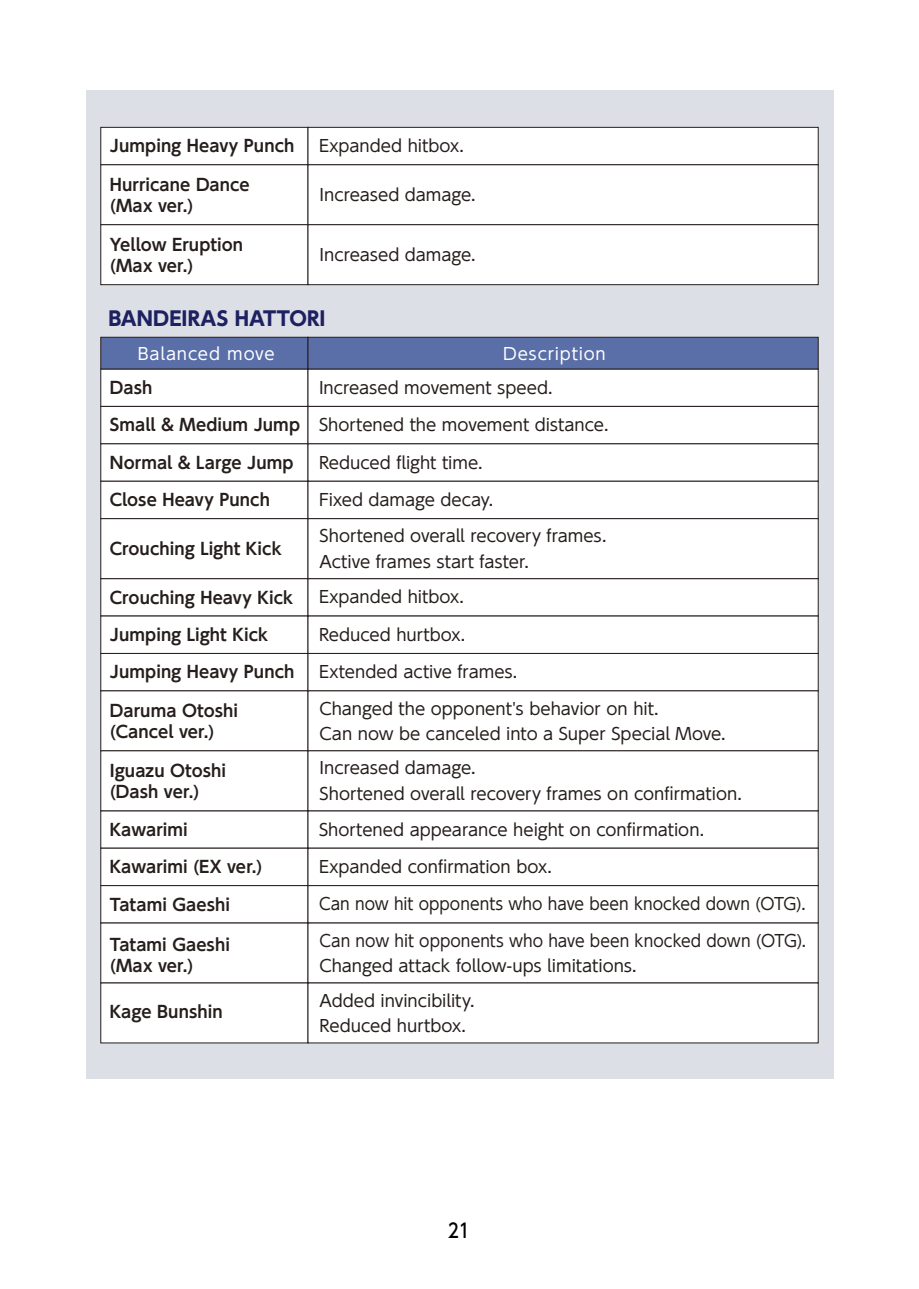
<style>
.page{position:relative;width:919px;height:1289px;background:#fff}
.page>*{position:absolute;margin:0;border:0;box-sizing:border-box;transform-origin:0 0}
.t1{font:700 19.5px "UD Shin Go Pro";letter-spacing:.005em;color:#1e2160}
.t2{font:500 19.5px "UD Shin Go Pro";color:#000;scale:.86 1}
.t3{font:16.5px/25.5px "UD Shin Go Pro";color:#251e1c}
.t4{font:700 16.5px/21px "UD Shin Go Pro De";letter-spacing:.005em;color:#251e1c}
.t5{font:16.5px/25.5px "UD Shin Go Pro";color:#251e1c;scale:.94 1}
.t6{font:16.5px "UD Shin Go Pro";letter-spacing:.05em;color:#fff}
.s1{font-family:"UD Shin Go Pro De";font-weight:700}
</style>
<div class="page">
<div style="left:86px;top:90px;width:747px;height:988px;background:#dddfe6"></div>
<div style="left:100px;top:127px;width:208px;height:38px;background:#fff;border:1px solid #251e1c"></div>
<div style="left:307px;top:127px;width:511px;height:38px;background:#fff;border:1px solid #251e1c"></div>
<div style="left:100px;top:368px;width:208px;height:39px;background:#fff;border:1px solid #251e1c"></div>
<div style="left:307px;top:368px;width:511px;height:39px;background:#fff;border:1px solid #251e1c"></div>
<div style="left:100px;top:406px;width:208px;height:38px;background:#fff;border:1px solid #251e1c"></div>
<div style="left:307px;top:406px;width:511px;height:38px;background:#fff;border:1px solid #251e1c"></div>
<div style="left:100px;top:443px;width:208px;height:38px;background:#fff;border:1px solid #251e1c"></div>
<div style="left:307px;top:443px;width:511px;height:38px;background:#fff;border:1px solid #251e1c"></div>
<div style="left:100px;top:481px;width:208px;height:38px;background:#fff;border:1px solid #251e1c"></div>
<div style="left:307px;top:481px;width:511px;height:38px;background:#fff;border:1px solid #251e1c"></div>
<div style="left:100px;top:578px;width:208px;height:38px;background:#fff"></div>
<div style="left:307px;top:578px;width:511px;height:38px;background:#fff"></div>
<div style="left:100px;top:615px;width:208px;height:39px;background:#fff"></div>
<div style="left:307px;top:615px;width:511px;height:39px;background:#fff"></div>
<div style="left:100px;top:653px;width:208px;height:38px;background:#fff;border:1px solid #251e1c"></div>
<div style="left:307px;top:653px;width:511px;height:38px;background:#fff;border:1px solid #251e1c"></div>
<div style="left:100px;top:810px;width:208px;height:38px;background:#fff"></div>
<div style="left:307px;top:810px;width:511px;height:38px;background:#fff"></div>
<div style="left:100px;top:847px;width:208px;height:39px;background:#fff;border:1px solid #251e1c"></div>
<div style="left:307px;top:847px;width:511px;height:39px;background:#fff;border:1px solid #251e1c"></div>
<div style="left:100px;top:885px;width:208px;height:38px;background:#fff;border:1px solid #251e1c"></div>
<div style="left:307px;top:885px;width:511px;height:38px;background:#fff;border:1px solid #251e1c"></div>
<div style="left:100px;top:164px;width:208px;height:61px;background:#fff;border:1px solid #251e1c"></div>
<div style="left:307px;top:164px;width:511px;height:61px;background:#fff;border:1px solid #251e1c"></div>
<div style="left:100px;top:224px;width:208px;height:61px;background:#fff;border:1px solid #251e1c"></div>
<div style="left:307px;top:224px;width:511px;height:61px;background:#fff;border:1px solid #251e1c"></div>
<div style="left:100px;top:518px;width:208px;height:61px;background:#fff;border:1px solid #251e1c"></div>
<div style="left:307px;top:518px;width:511px;height:61px;background:#fff;border:1px solid #251e1c"></div>
<div style="left:100px;top:690px;width:208px;height:61px;background:#fff;border:1px solid #251e1c"></div>
<div style="left:307px;top:690px;width:511px;height:61px;background:#fff;border:1px solid #251e1c"></div>
<div style="left:100px;top:750px;width:208px;height:61px;background:#fff;border:1px solid #251e1c"></div>
<div style="left:307px;top:750px;width:511px;height:61px;background:#fff;border:1px solid #251e1c"></div>
<div style="left:100px;top:922px;width:208px;height:61px;background:#fff"></div>
<div style="left:307px;top:922px;width:511px;height:61px;background:#fff"></div>
<div style="left:100px;top:982px;width:208px;height:61px;background:#fff;border:1px solid #251e1c"></div>
<div style="left:307px;top:982px;width:511px;height:61px;background:#fff;border:1px solid #251e1c"></div>
<div style="left:100px;top:337px;width:208px;height:32px;background:#5a6ea8;border:1px solid #251e1c"></div>
<div style="left:307px;top:337px;width:511px;height:32px;background:#5a6ea8;border:1px solid #251e1c"></div>
<p class="t4" style="left:110px;top:135px;width:186px">Jumping Heavy Punch</p>
<p class="t3" style="left:319px;top:133px;width:146px">Expanded hitbox.</p>
<p class="t4" style="left:110px;top:174px;width:141px">Hurricane Dance (Max ver.)</p>
<p class="t4" style="left:110px;top:234px;width:135px">Yellow Eruption (Max ver.)</p>
<p class="t3" style="left:319px;top:182px;width:158px">Increased damage.</p>
<p class="t3" style="left:319px;top:241px;width:158px">Increased damage.</p>
<p class="t1" style="left:108px;top:302px;width:218px">BANDEIRAS HATTORI</p>
<p class="t6" style="left:138px;top:340px;width:138px">Balanced move</p>
<p class="t6" style="left:503px;top:340px;width:104px">Description</p>
<p class="t4" style="left:110px;top:377px;width:44px">Dash</p>
<p class="t3" style="left:319px;top:374px;width:235px">Increased movement speed.</p>
<p class="t3" style="left:110px;top:411px;width:500px"><span class="s1">Small &amp; Medium Jump</span> Shortened the movement distance.</p>
<p class="t4" style="left:110px;top:451px;width:185px">Normal &amp; Large Jump</p>
<p class="t3" style="left:319px;top:449px;width:165px">Reduced flight time.</p>
<p class="t4" style="left:110px;top:489px;width:161px">Close Heavy Punch</p>
<p class="t3" style="left:319px;top:486px;width:176px">Fixed damage decay.</p>
<p class="t4" style="left:110px;top:537px;width:173px">Crouching Light Kick</p>
<p class="t3" style="left:319px;top:523px;width:288px">Shortened overall recovery frames.<br>Active frames start faster.</p>
<p class="t4" style="left:110px;top:586px;width:185px">Crouching Heavy Kick</p>
<p class="t3" style="left:319px;top:584px;width:146px">Expanded hitbox.</p>
<p class="t4" style="left:110px;top:623px;width:160px">Jumping Light Kick</p>
<p class="t3" style="left:319px;top:621px;width:148px">Reduced hurtbox.</p>
<p class="t4" style="left:110px;top:661px;width:186px">Jumping Heavy Punch</p>
<p class="t3" style="left:319px;top:658px;width:200px">Extended active frames.</p>
<p class="t4" style="left:110px;top:700px;width:130px">Daruma Otoshi (Cancel ver.)</p>
<p class="t4" style="left:110px;top:760px;width:118px">Iguazu Otoshi (Dash ver.)</p>
<p class="t3" style="left:319px;top:695px;width:407px">Changed the opponent's behavior on hit.<br>Can now be canceled into a Super Special Move.</p>
<p class="t3" style="left:319px;top:755px;width:424px">Increased damage.<br>Shortened overall recovery frames on confirmation.</p>
<p class="t4" style="left:110px;top:818px;width:79px">Kawarimi</p>
<p class="t3" style="left:319px;top:816px;width:386px">Shortened appearance height on confirmation.</p>
<p class="t4" style="left:110px;top:855px;width:154px">Kawarimi (EX ver.)</p>
<p class="t3" style="left:319px;top:853px;width:234px">Expanded confirmation box.</p>
<p class="t4" style="left:110px;top:893px;width:121px">Tatami Gaeshi</p>
<p class="t5" style="left:319px;top:890px;width:519px">Can now hit opponents who have been knocked down (OTG).</p>
<p class="t4" style="left:110px;top:933px;width:121px">Tatami Gaeshi (Max ver.)</p>
<p class="t4" style="left:110px;top:1000px;width:114px">Kage Bunshin</p>
<p class="t5" style="left:319px;top:927px;width:519px">Can now hit opponents who have been knocked down (OTG).<br>Changed attack follow-ups limitations.</p>
<p class="t3" style="left:319px;top:987px;width:156px">Added invincibility.<br>Reduced hurtbox.</p>
<p class="t2" style="left:448px;top:1214px;width:27px">21</p>
</div>
